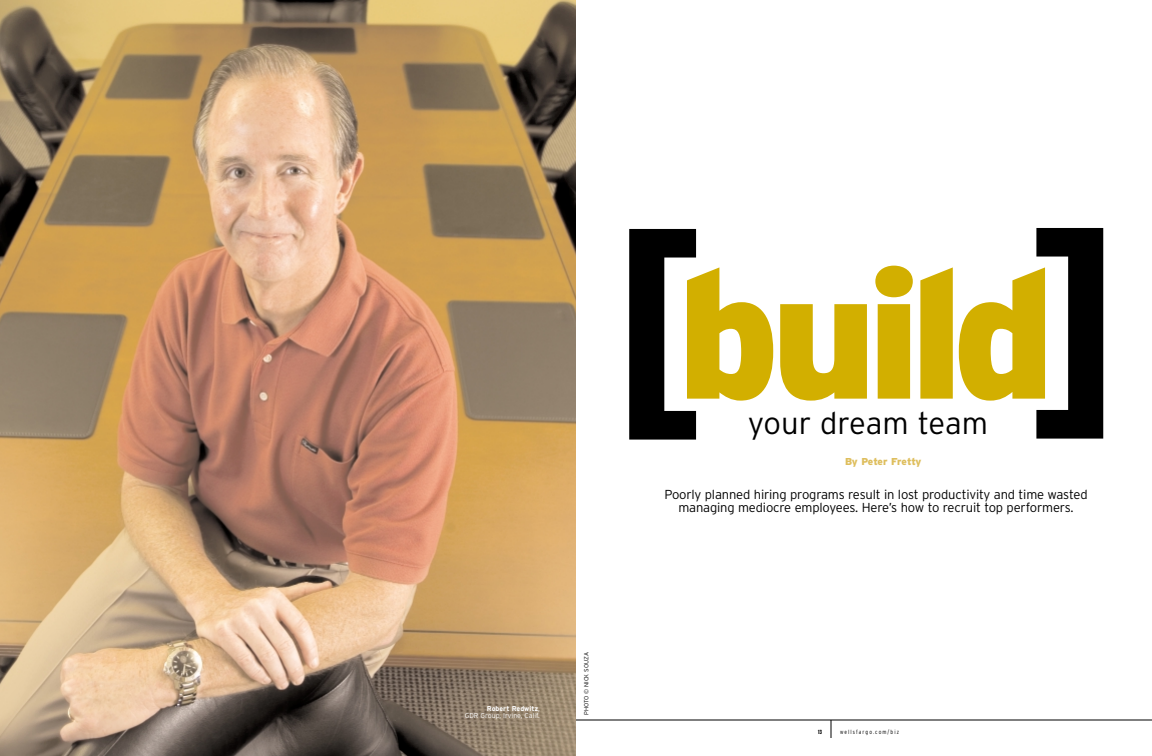
<style>
.page{position:relative;width:1152px;height:756px;background:#fff}
.page>*{position:absolute;margin:0;border:0;box-sizing:border-box;transform-origin:0 0}
.t1{font:700 260px "Interstate";color:#000}
.t2{font:900 180px "Interstate";letter-spacing:-.06em;color:#d2af00}
.t3{font:300 31px "Interstate";letter-spacing:-.005em;color:#000}
.t4{font:300 13px/13px "Interstate";letter-spacing:-.015em;color:#000;text-align:center}
.t5{font:900 10px "Interstate";letter-spacing:-.02em;color:#debe5d}
.t6{font:300 7px/7.5px "Interstate";color:#fff;text-align:right}
.t7{font:300 condensed 6px "Interstate";letter-spacing:.185em;color:#000}
.t8{font:300 6px "Interstate";color:#000}
.t9{font:900 extra-condensed 6px "Interstate";color:#000}
.s1{font-weight:700}
</style>
<div class="page">
<hr style="left:576px;top:720px;width:576px;height:1px;background:#000">
<svg style="left:831px;top:720px;width:1px;height:18px"></svg>
<img style="left:0;top:0;width:576px;height:756px">
<h1 class="t1" style="left:605px;top:221px;width:525px">[ ]</h1>
<h2 class="t2" style="left:677px;top:268px;width:380px">build</h2>
<h3 class="t3" style="left:748px;top:412px;width:242px">your dream team</h3>
<p class="t5" style="left:845px;top:458px;width:78px">By Peter Fretty</p>
<p class="t4" style="left:664px;top:489px;width:425px">Poorly planned hiring programs result in lost productivity and time wasted managing mediocre employees. Here’s how to recruit top performers.</p>
<p class="t6" style="left:465px;top:705px;width:77px"><span class="s1">Robert Redwitz</span>,<br>GDR Group, Irvine, Calif.</p>
<p class="t8" style="left:584px;top:715px;width:64px;rotate:-90deg">PHOTO © NICK SOUZA</p>
<p class="t9" style="left:818px;top:729px;width:5px">13</p>
<p class="t7" style="left:840px;top:729px;width:61px">wellsfargo.com/biz</p>
</div>
